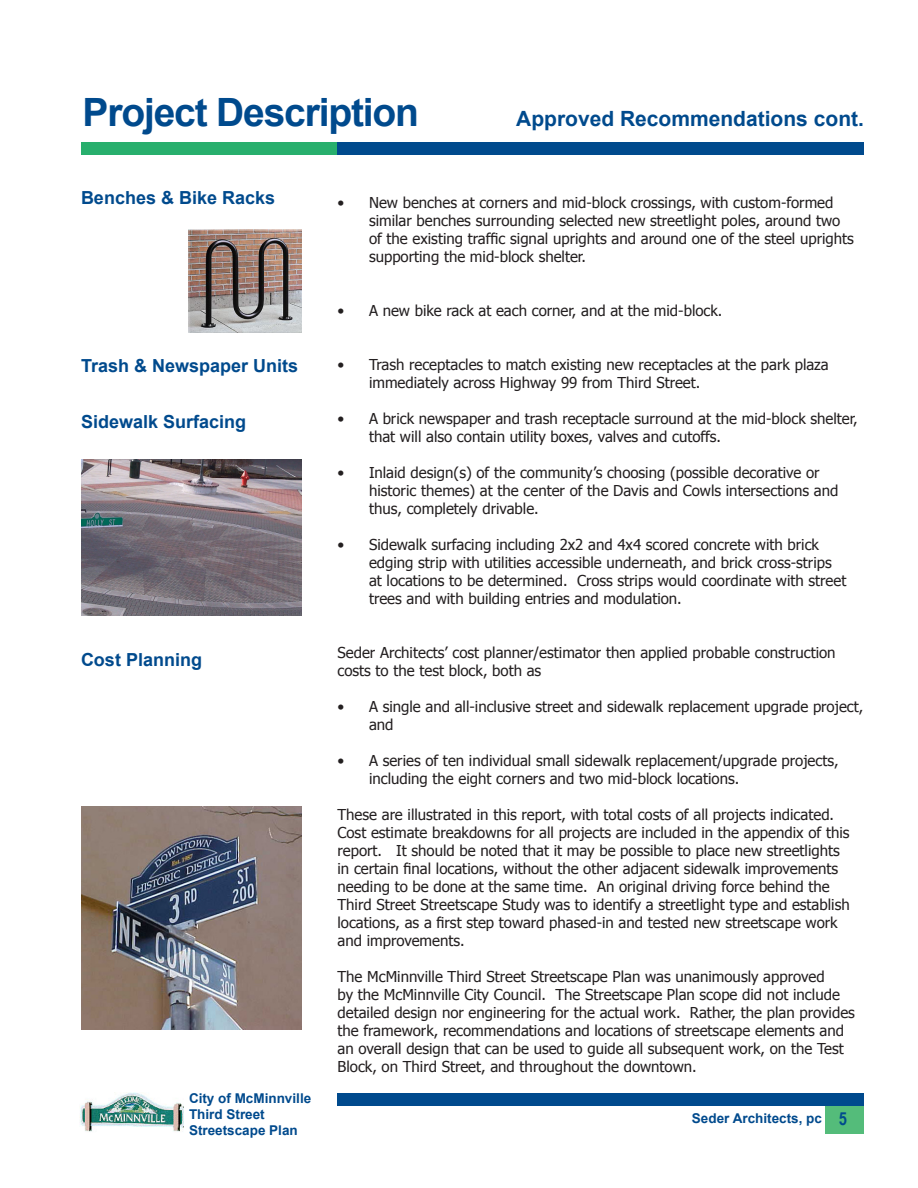
<style>
.page{position:relative;width:918px;height:1188px;background:#fff}
.page>*{position:absolute;margin:0;border:0;box-sizing:border-box;transform-origin:0 0}
.t1{font:700 39px "Arial";letter-spacing:-.03em;color:#004a8d}
.Header_2{font:700 21px "Arial";color:#004a8d}
.Subhead_1L{font:700 18px "Arial";color:#004a8d}
.Body_bullet{font:15px/18px "Tahoma";color:#231f20}
.Body_text{font:15px/18px "Tahoma";color:#231f20}
.t2{font:700 13.5px/16.2px "Arial";color:#004a8d}
</style>
<div class="page">
<div style="left:81px;top:142px;width:257px;height:12px;background:#28af6d"></div>
<div style="left:338px;top:142px;width:526px;height:12px;background:#004a8d"></div>
<div style="left:338px;top:1094px;width:526px;height:12px;background:#004a8d"></div>
<img style="left:80px;top:1092px;width:103px;height:40px">
<div style="left:825px;top:1106px;width:39px;height:28px;background:#54bc7a"></div>
<img style="left:81px;top:459px;width:221px;height:157px">
<img style="left:81px;top:806px;width:221px;height:223px">
<img style="left:188px;top:230px;width:114px;height:102px">
<p class="t1" style="left:82px;top:87px;width:338px">Project Description</p>
<p class="Header_2" style="left:516px;top:105px;width:349px">Approved Recommendations cont.</p>
<p class="Subhead_1L" style="left:81px;top:185px;width:196px">Benches &amp; Bike Racks</p>
<p class="Subhead_1L" style="left:81px;top:354px;width:219px">Trash &amp; Newspaper Units</p>
<p class="Subhead_1L" style="left:81px;top:410px;width:167px">Sidewalk Surfacing</p>
<p class="Subhead_1L" style="left:81px;top:647px;width:123px">Cost Planning</p>
<p class="t2" style="left:189px;top:1091px;width:124px">City of McMinnville<br>Third Street<br>Streetscape Plan</p>
<p class="Body_bullet" style="left:369px;top:193px;width:486px;text-indent:-32px">• New benches at corners and mid-block crossings, with custom-formed similar benches surrounding selected new streetlight poles, around two of the existing traffic signal uprights and around one of the steel uprights supporting the mid-block shelter.</p>
<p class="Body_bullet" style="left:338px;top:301px;width:387px">• A new bike rack at each corner, and at the mid-block.</p>
<p class="Body_bullet" style="left:369px;top:355px;width:461px;text-indent:-32px">• Trash receptacles to match existing new receptacles at the park plaza immediately across Highway 99 from Third Street.</p>
<p class="Body_bullet" style="left:369px;top:409px;width:490px;text-indent:-32px">• A brick newspaper and trash receptacle surround at the mid-block shelter, that will also contain utility boxes, valves and cutoffs.</p>
<p class="Body_bullet" style="left:369px;top:463px;width:471px;text-indent:-32px">• Inlaid design(s) of the community’s choosing (possible decorative or historic themes) at the center of the Davis and Cowls intersections and thus, completely drivable.</p>
<p class="Body_bullet" style="left:369px;top:535px;width:479px;text-indent:-32px">• Sidewalk surfacing including 2x2 and 4x4 scored concrete with brick edging strip with utilities accessible underneath, and brick cross-strips at locations to be determined. Cross strips would coordinate with street trees and with building entries and modulation.</p>
<p class="Body_text" style="left:338px;top:643px;width:500px">Seder Architects’ cost planner/estimator then applied probable construction costs to the test block, both as</p>
<p class="Body_bullet" style="left:369px;top:697px;width:496px;text-indent:-32px">• A single and all-inclusive street and sidewalk replacement upgrade project, and</p>
<p class="Body_bullet" style="left:369px;top:751px;width:471px;text-indent:-32px">• A series of ten individual small sidewalk replacement/upgrade projects, including the eight corners and two mid-block locations.</p>
<p class="Body_text" style="left:338px;top:805px;width:514px">These are illustrated in this report, with total costs of all projects indicated.<br>Cost estimate breakdowns for all projects are included in the appendix of this report. It should be noted that it may be possible to place new streetlights in certain final locations, without the other adjacent sidewalk improvements needing to be done at the same time. An original driving force behind the Third Street Streetscape Study was to identify a streetlight type and establish locations, as a first step toward phased-in and tested new streetscape work and improvements.</p>
<p class="Body_text" style="left:338px;top:967px;width:519px">The McMinnville Third Street Streetscape Plan was unanimously approved<br>by the McMinnville City Council. The Streetscape Plan scope did not include detailed design nor engineering for the actual work. Rather, the plan provides the framework, recommendations and locations of streetscape elements and an overall design that can be used to guide all subsequent work, on the Test Block, on Third Street, and throughout the downtown.</p>
<p class="t2" style="left:692px;top:1110px;width:132px">Seder Architects, pc</p>
</div>
